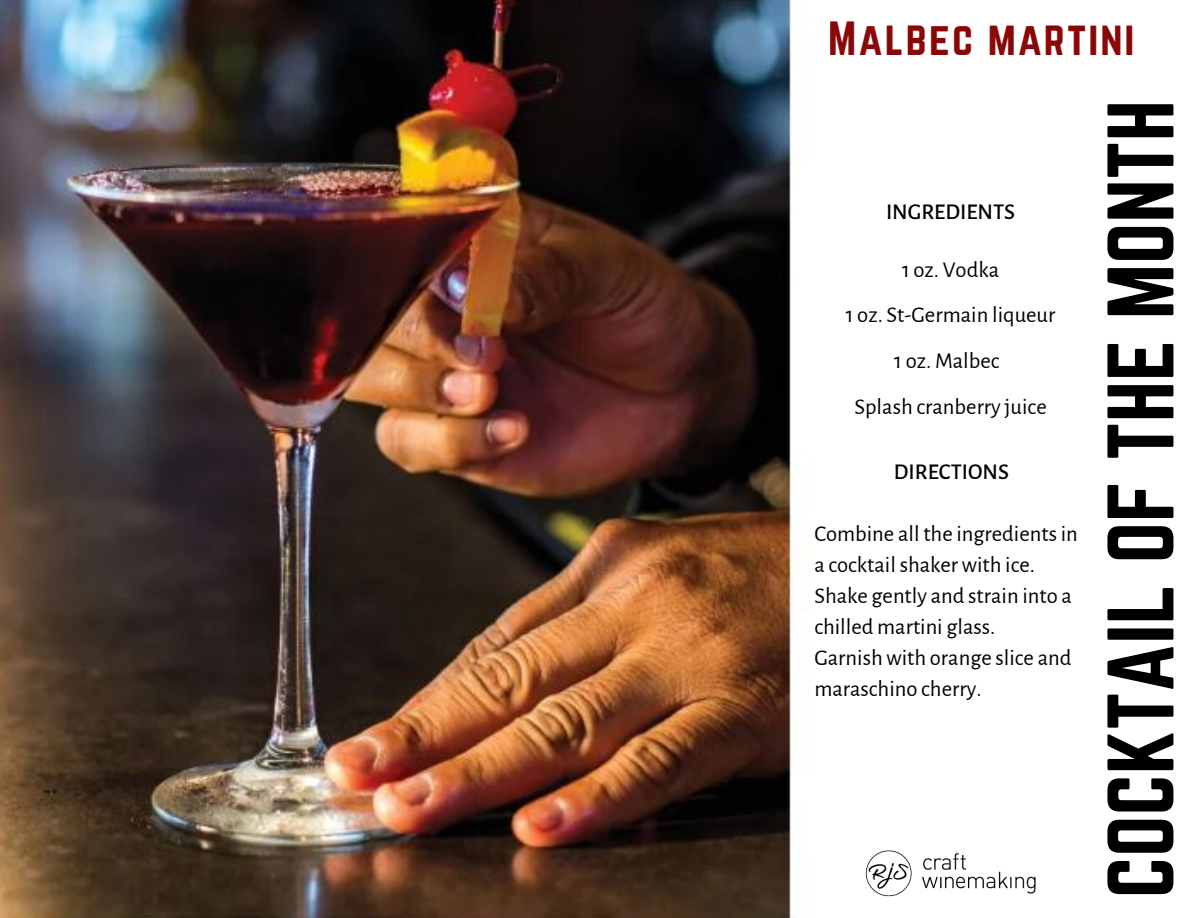
<style>
.page{position:relative;width:1188px;height:918px;background:#fff}
.page>*{position:absolute;margin:0;border:0;box-sizing:border-box;transform-origin:0 0}
.t1{font:82.5px "Norwester";color:#000}
.t2{font:42px "Norwester";letter-spacing:.05em;color:#890404}
.t3{font:22.65px/31px "Alegreya Sans";color:#000;text-align:center}
.t4{font:500 22.65px "Alegreya Sans";color:#000}
</style>
<div class="page">
<img style="left:865px;top:850px;width:171px;height:47px">
<img style="left:0;top:0;width:806px;height:918px">
<h2 class="t2" style="left:829px;top:19px;width:307px">Malbec martini</h2>
<p class="t4" style="left:886px;top:200px;width:131px">INGREDIENTS</p>
<p class="t3" style="left:846px;top:247px;width:211px;line-height:45.6px">1 oz. Vodka<br>1 oz. St-Germain liqueur<br>1 oz. Malbec<br>Splash cranberry juice</p>
<p class="t4" style="left:894px;top:460px;width:117px">DIRECTIONS</p>
<p class="t3" style="left:814px;top:518px;width:265px;text-align:left">Combine all the ingredients in a cocktail shaker with ice.<br>Shake gently and strain into a chilled martini glass.<br>Garnish with orange slice and maraschino cherry.</p>
<h1 class="t1" style="left:1101px;top:898px;width:800px;rotate:-90deg">COCKTAIL OF THE MONTH</h1>
</div>
